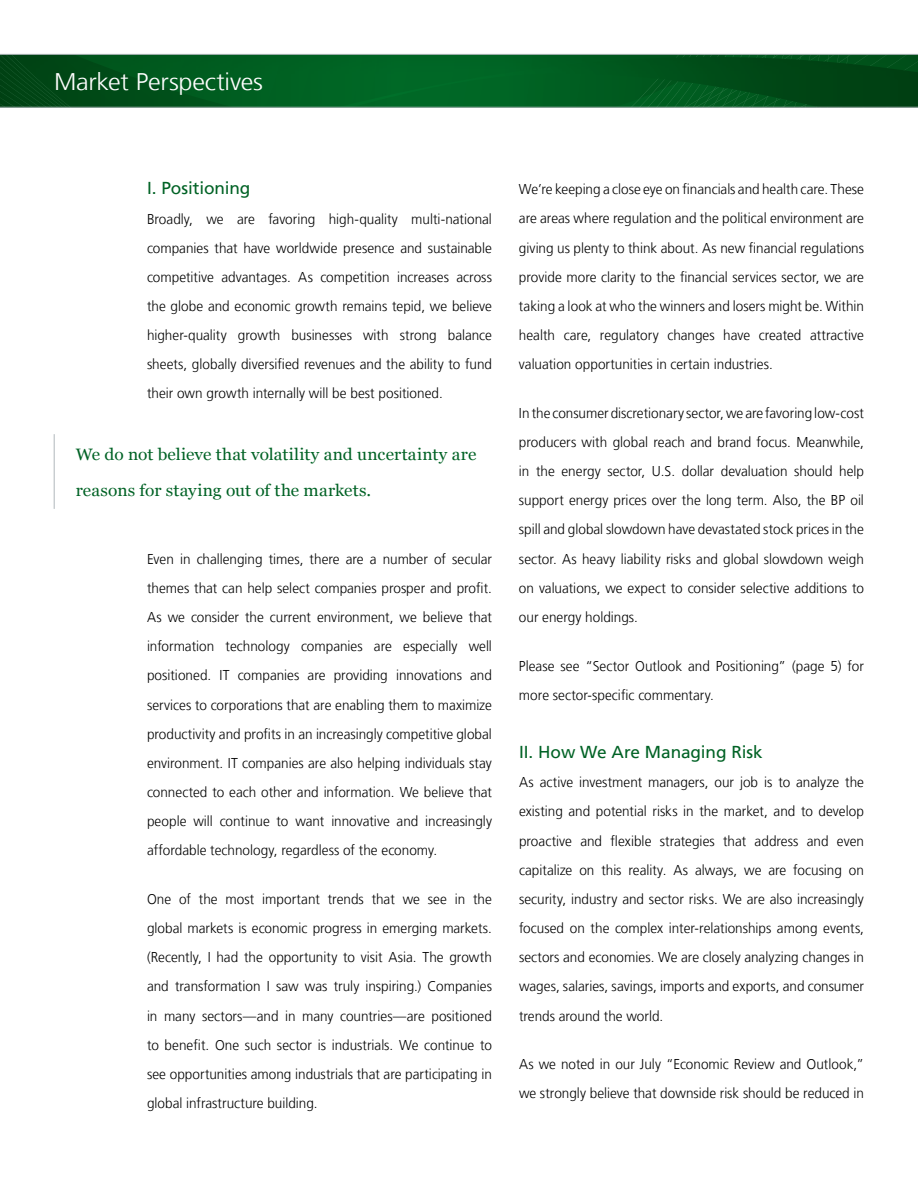
<style>
.page{position:relative;width:918px;height:1188px;background:#fff}
.page>*{position:absolute;margin:0;border:0;box-sizing:border-box;transform-origin:0 0}
.t1{font:300 24px "Frutiger LT";letter-spacing:-.01em;color:#fff;scale:1.05 1}
.t2{font:17.25px "Frutiger LT";letter-spacing:-.005em;color:#006225}
.t3{font:16.5px/36px "Georgia";letter-spacing:.005em;color:#006225;scale:1.05 1}
.t4{font:300 14.25px/29.1px "Frutiger LT";color:#000;text-align:justify;scale:.95 1}
</style>
<div class="page">
<svg style="left:0;top:55px;width:291px;height:52px"></svg>
<hr style="left:0;top:54px;width:918px;height:1px;background:#b0b7bb">
<hr style="left:0;top:107px;width:918px;height:1px;background:#b0b7bb">
<svg style="left:291px;top:54px;width:626px;height:53px"></svg>
<hr style="left:917px;top:54px;width:1px;height:53px;background:#006225">
<hr style="left:54px;top:434px;width:1px;height:75px;background:#b0b7bb">
<h1 class="t1" style="left:54px;top:68px;width:201px">Market Perspectives</h1>
<p class="t2" style="left:147px;top:178px;width:105px">I. Positioning</p>
<p class="t4" style="left:147px;top:204px;width:365px">Broadly, we are favoring high-quality multi-national companies that have worldwide presence and sustainable competitive advantages. As competition increases across the globe and economic growth remains tepid, we believe higher-quality growth businesses with strong balance sheets, globally diversified revenues and the ability to fund their own growth internally will be best positioned.</p>
<p class="t3" style="left:76px;top:436px;width:383px">We do not believe that volatility and uncertainty are reasons for staying out of the markets.</p>
<p class="t4" style="left:147px;top:544px;width:365px">Even in challenging times, there are a number of secular themes that can help select companies prosper and profit.<br>As we consider the current environment, we believe that information technology companies are especially well positioned. IT companies are providing innovations and services to corporations that are enabling them to maximize productivity and profits in an increasingly competitive global environment. IT companies are also helping individuals stay connected to each other and information. We believe that people will continue to want innovative and increasingly affordable technology, regardless of the economy.</p>
<p class="t4" style="left:147px;top:885px;width:365px">One of the most important trends that we see in the global markets is economic progress in emerging markets. (Recently, I had the opportunity to visit Asia. The growth and transformation I saw was truly inspiring.) Companies in many sectors—and in many countries—are positioned to benefit. One such sector is industrials. We continue to see opportunities among industrials that are participating in global infrastructure building.</p>
<p class="t4" style="left:519px;top:175px;width:365px">We’re keeping a close eye on financials and health care. These are areas where regulation and the political environment are giving us plenty to think about. As new financial regulations provide more clarity to the financial services sector, we are taking a look at who the winners and losers might be. Within health care, regulatory changes have created attractive valuation opportunities in certain industries.</p>
<p class="t4" style="left:519px;top:399px;width:365px">In the consumer discretionary sector, we are favoring low-cost producers with global reach and brand focus. Meanwhile, in the energy sector, U.S. dollar devaluation should help support energy prices over the long term. Also, the BP oil spill and global slowdown have devastated stock prices in the sector. As heavy liability risks and global slowdown weigh on valuations, we expect to consider selective additions to our energy holdings.</p>
<p class="t4" style="left:519px;top:651px;width:365px">Please see “Sector Outlook and Positioning” (page 5) for more sector-specific commentary.</p>
<p class="t2" style="left:519px;top:742px;width:245px">II. How We Are Managing Risk</p>
<p class="t4" style="left:519px;top:768px;width:365px">As active investment managers, our job is to analyze the existing and potential risks in the market, and to develop proactive and flexible strategies that address and even capitalize on this reality. As always, we are focusing on security, industry and sector risks. We are also increasingly focused on the complex inter-relationships among events, sectors and economies. We are closely analyzing changes in wages, salaries, savings, imports and exports, and consumer trends around the world.</p>
<p class="t4" style="left:519px;top:1050px;width:365px">As we noted in our July “Economic Review and Outlook,” we strongly believe that downside risk should be reduced in</p>
</div>
